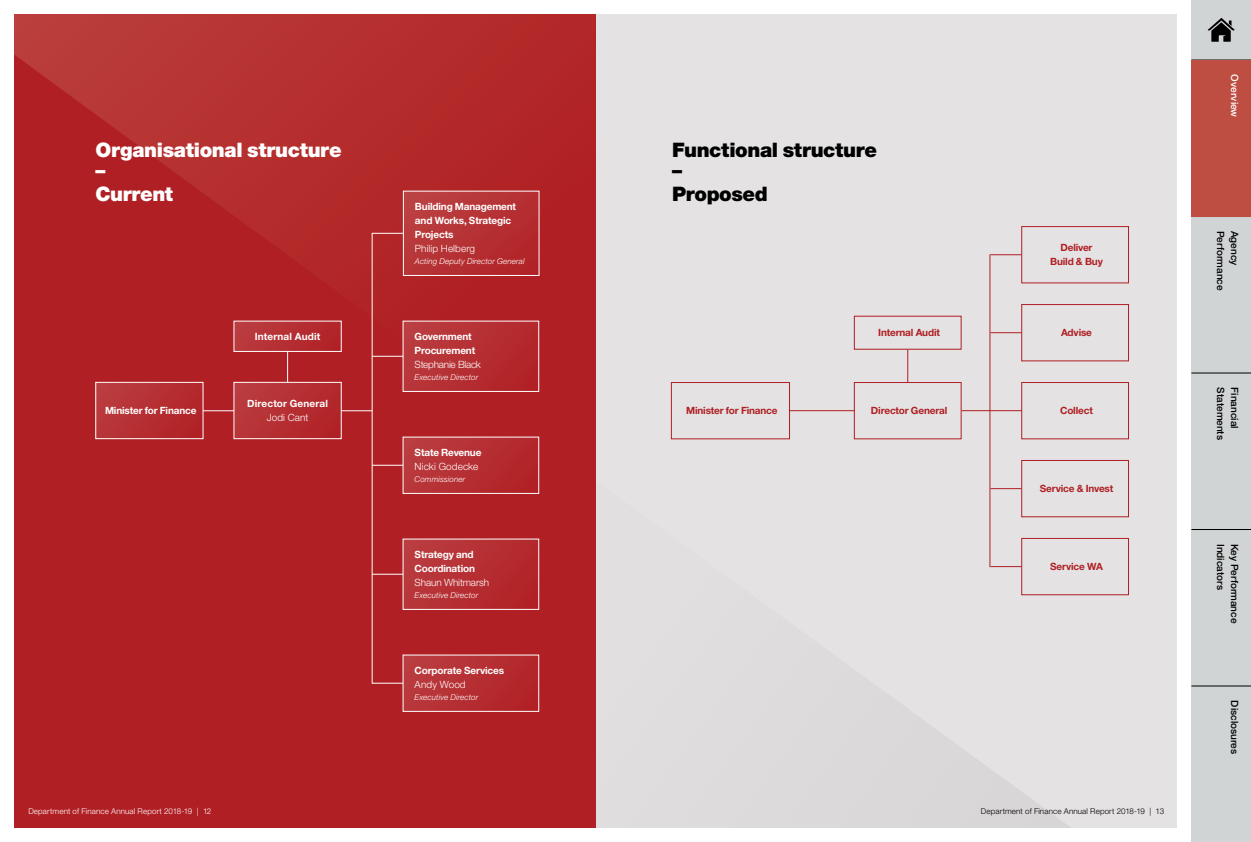
<style>
.page{position:relative;width:1251px;height:842px;background:#fff}
.page>*{position:absolute;margin:0;border:0;box-sizing:border-box;transform-origin:0 0}
.t1{font:900 20px/20px "Helvetica Neue LT Std";letter-spacing:-.015em;color:#fff}
.t2{font:900 20px/20px "Helvetica Neue LT Std";letter-spacing:-.02em;color:#000}
.t3{font:700 10px/14px "Helvetica Neue LT Std";letter-spacing:-.015em;color:#fff}
.t4{font:700 10px/14px "Helvetica Neue LT Std";letter-spacing:-.015em;color:#b01f23;text-align:center}
.t5{font:500 10px "Helvetica Neue LT Std";letter-spacing:-.005em;color:#000}
.t6{font:300 10px "Helvetica Neue LT Std";color:#fff}
.t7{font:700 10px "Helvetica Neue LT Std";letter-spacing:.015em;color:#fff}
.t8{font:300 10px "Helvetica Neue LT Std";letter-spacing:-.025em;color:#fff}
.t9{font:500 10px "Helvetica Neue LT Std";color:#fff}
.t10{font:italic 300 8px "Helvetica Neue LT Std";letter-spacing:.015em;color:#fff}
.t11{font:300 8px "Helvetica Neue LT Std";letter-spacing:.015em;color:#fff}
.t12{font:300 8px "Helvetica Neue LT Std";letter-spacing:.015em;color:#000}
</style>
<div class="page">
<div style="left:1191px;top:0;width:59px;height:60px;background:#d1d4d4"></div>
<svg style="left:1207px;top:18px;width:27px;height:24px"></svg>
<div style="left:1191px;top:216px;width:59px;height:156px;background:#d1d4d4"></div>
<div style="left:1191px;top:372px;width:59px;height:157px;background:#d1d4d4"></div>
<div style="left:1191px;top:529px;width:59px;height:156px;background:#d1d4d4"></div>
<div style="left:1191px;top:685px;width:59px;height:157px;background:#d1d4d4"></div>
<hr style="left:1191px;top:686px;width:59px;height:1px;background:#000">
<hr style="left:1191px;top:373px;width:59px;height:1px;background:#000">
<hr style="left:1191px;top:529px;width:59px;height:1px;background:#000">
<div style="left:595px;top:14px;width:581px;height:814px;background:#e4e2e3"></div>
<svg style="left:595px;top:481px;width:534px;height:347px"></svg>
<div style="left:14px;top:14px;width:581px;height:814px;background:#b01f23"></div>
<svg style="left:14px;top:14px;width:531px;height:467px"></svg>
<div style="left:234px;top:321px;width:107px;height:30px;background:#b52f33"></div>
<div style="left:234px;top:321px;width:107px;height:31px;border:1px solid #fff"></div>
<div style="left:96px;top:382px;width:107px;height:57px;background:#b52f33"></div>
<div style="left:95px;top:382px;width:108px;height:57px;border:1px solid #fff"></div>
<div style="left:234px;top:382px;width:107px;height:57px;background:#b52f33"></div>
<div style="left:234px;top:382px;width:107px;height:57px;border:1px solid #fff"></div>
<div style="left:403px;top:191px;width:136px;height:84px;background:linear-gradient(to right,#ba3d3e,#b2282b)"></div>
<div style="left:403px;top:191px;width:136px;height:85px;border:1px solid #fff"></div>
<svg style="left:853px;top:381px;width:108px;height:59px"></svg>
<svg style="left:853px;top:315px;width:108px;height:35px"></svg>
<svg style="left:670px;top:382px;width:120px;height:58px"></svg>
<div style="left:1020px;top:226px;width:108px;height:57px;border:1px solid #b01f23"></div>
<div style="left:1020px;top:304px;width:108px;height:57px;border:1px solid #b01f23"></div>
<div style="left:1020px;top:382px;width:108px;height:57px;border:1px solid #b01f23"></div>
<div style="left:1020px;top:460px;width:108px;height:57px;border:1px solid #b01f23"></div>
<div style="left:1020px;top:538px;width:108px;height:57px;border:1px solid #b01f23"></div>
<div style="left:403px;top:321px;width:135px;height:70px;background:linear-gradient(to right,#b93b3e,#b12428)"></div>
<div style="left:403px;top:321px;width:136px;height:71px;border:1px solid #fff"></div>
<div style="left:403px;top:437px;width:135px;height:56px;background:#b52f33"></div>
<div style="left:403px;top:437px;width:136px;height:57px;border:1px solid #fff"></div>
<div style="left:403px;top:539px;width:135px;height:70px;background:#b52f33"></div>
<div style="left:403px;top:539px;width:136px;height:71px;border:1px solid #fff"></div>
<div style="left:403px;top:655px;width:135px;height:56px;background:#b52f33"></div>
<div style="left:403px;top:655px;width:136px;height:57px;border:1px solid #fff"></div>
<hr style="left:203px;top:410px;width:31px;height:1px;background:#fff">
<hr style="left:372px;top:465px;width:31px;height:1px;background:#fff">
<hr style="left:341px;top:410px;width:31px;height:1px;background:#fff">
<hr style="left:372px;top:356px;width:31px;height:1px;background:#fff">
<hr style="left:372px;top:233px;width:31px;height:1px;background:#fff">
<hr style="left:372px;top:574px;width:31px;height:1px;background:#fff">
<hr style="left:372px;top:683px;width:31px;height:1px;background:#fff">
<hr style="left:287px;top:351px;width:1px;height:31px;background:#fff">
<hr style="left:372px;top:233px;width:1px;height:450px;background:#fff">
<hr style="left:989px;top:254px;width:1px;height:313px;background:#b01f23">
<hr style="left:907px;top:349px;width:1px;height:33px;background:#b01f23">
<hr style="left:990px;top:254px;width:31px;height:1px;background:#b01f23">
<hr style="left:990px;top:332px;width:31px;height:1px;background:#b01f23">
<hr style="left:961px;top:410px;width:60px;height:1px;background:#b01f23">
<hr style="left:789px;top:410px;width:65px;height:1px;background:#b01f23">
<hr style="left:990px;top:488px;width:31px;height:1px;background:#b01f23">
<hr style="left:990px;top:566px;width:31px;height:1px;background:#b01f23">
<div style="left:1191px;top:60px;width:59px;height:157px;background:#bf4e42"></div>
<h1 class="t1" style="left:95px;top:140px;width:247px">Organisational structure –</h1>
<h1 class="t1" style="left:95px;top:184px;width:79px">Current</h1>
<p class="t3" style="left:415px;top:199px;width:103px">Building Management and Works, Strategic<br>Projects</p>
<p class="t6" style="left:415px;top:242px;width:62px">Philip Helberg</p>
<p class="t10" style="left:415px;top:256px;width:111px">Acting Deputy Director General</p>
<h1 class="t2" style="left:672px;top:140px;width:206px">Functional structure –</h1>
<h1 class="t2" style="left:672px;top:184px;width:97px">Proposed</h1>
<p class="t4" style="left:1049px;top:241px;width:54px">Deliver<br>Build &amp; Buy</p>
<p class="t7" style="left:255px;top:330px;width:67px">Internal Audit</p>
<p class="t3" style="left:414px;top:329px;width:62px">Government<br>Procurement</p>
<p class="t8" style="left:414px;top:358px;width:68px">Stephanie Black</p>
<p class="t10" style="left:414px;top:372px;width:65px">Executive Director</p>
<p class="t4" style="left:878px;top:325px;width:63px">Internal Audit</p>
<p class="t4" style="left:1060px;top:325px;width:33px">Advise</p>
<p class="t3" style="left:105px;top:403px;width:93px">Minister for Finance</p>
<p class="t7" style="left:247px;top:397px;width:82px">Director General</p>
<p class="t6" style="left:267px;top:411px;width:43px">Jodi Cant</p>
<p class="t4" style="left:686px;top:403px;width:93px">Minister for Finance</p>
<p class="t4" style="left:870px;top:403px;width:78px">Director General</p>
<p class="t4" style="left:1059px;top:403px;width:34px">Collect</p>
<p class="t3" style="left:414px;top:445px;width:68px">State Revenue</p>
<p class="t6" style="left:414px;top:460px;width:65px">Nicki Godecke</p>
<p class="t10" style="left:414px;top:474px;width:52px">Commissioner</p>
<p class="t4" style="left:1039px;top:481px;width:75px">Service &amp; Invest</p>
<p class="t3" style="left:414px;top:547px;width:62px">Strategy and<br>Coordination</p>
<p class="t6" style="left:414px;top:576px;width:76px">Shaun Whitmarsh</p>
<p class="t10" style="left:414px;top:590px;width:65px">Executive Director</p>
<p class="t4" style="left:1049px;top:559px;width:54px">Service WA</p>
<p class="t3" style="left:414px;top:663px;width:91px">Corporate Services</p>
<p class="t6" style="left:414px;top:678px;width:53px">Andy Wood</p>
<p class="t10" style="left:414px;top:692px;width:65px">Executive Director</p>
<p class="t11" style="left:28px;top:806px;width:184px">Department of Finance Annual Report 2018-19 | 12</p>
<p class="t12" style="left:980px;top:806px;width:185px">Department of Finance Annual Report 2018-19 | 13</p>
<p class="t9" style="left:1240px;top:74px;width:44px;rotate:90deg">Overview</p>
<p class="t5" style="left:1226px;top:231px;width:61px;rotate:90deg">Performance</p>
<p class="t5" style="left:1240px;top:231px;width:36px;rotate:90deg">Agency</p>
<p class="t5" style="left:1226px;top:387px;width:54px;rotate:90deg">Statements</p>
<p class="t5" style="left:1240px;top:387px;width:43px;rotate:90deg">Financial</p>
<p class="t5" style="left:1226px;top:544px;width:47px;rotate:90deg">Indicators</p>
<p class="t5" style="left:1240px;top:544px;width:81px;rotate:90deg">Key Performance</p>
<p class="t5" style="left:1240px;top:700px;width:55px;rotate:90deg">Disclosures</p>
</div>
